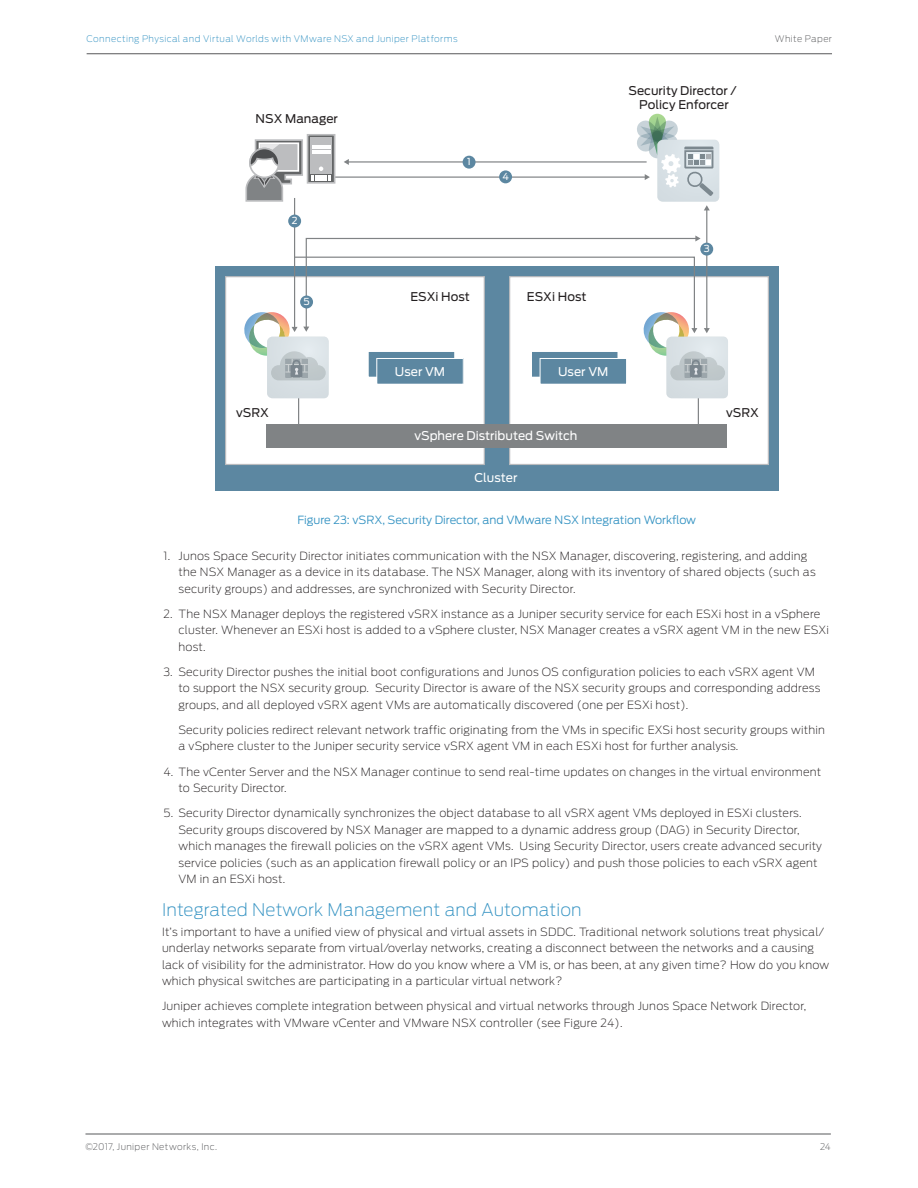
<style>
.page{position:relative;width:918px;height:1188px;background:#fff}
.page>*{position:absolute;margin:0;border:0;box-sizing:border-box;transform-origin:0 0}
.t1{font:200 17.25px "Antenna";letter-spacing:.01em;color:#3392c2}
.t2{font:12px/14.4px "Antenna";color:#231f20;text-align:center}
.t3{font:12px "Antenna";color:#fff}
.t4{font:200 11.25px/16.5px "Antenna";letter-spacing:.02em;color:#231f20}
.Figure_Caption{font:300 11.25px "Antenna";color:#3392c2}
.t5{font:9.6px "Antenna";color:#fff}
.t6{font:200 9px "Antenna";letter-spacing:.04em;color:#3392c2}
.t7{font:200 9px "Antenna";letter-spacing:.04em;color:#57585a}
</style>
<div class="page">
<hr style="left:87px;top:54px;width:745px;height:1px;background:#57585a">
<hr style="left:85px;top:1134px;width:746px;height:1px;background:#57585a">
<div style="left:215px;top:266px;width:563px;height:225px;background:#5c87a1"></div>
<hr style="left:330px;top:177px;width:316px;height:1px;background:#808385">
<div style="left:510px;top:277px;width:258px;height:187px;background:#fff"></div>
<div style="left:509px;top:276px;width:260px;height:189px;border:1px solid #babbbe"></div>
<svg style="left:310px;top:137px;width:22px;height:44px"></svg>
<div style="left:307px;top:134px;width:28px;height:50px;border:2px solid #bcbdbf"></div>
<div style="left:310px;top:138px;width:22px;height:36px;background:#bcbdbf"></div>
<hr style="left:312px;top:146px;width:18px;height:3px;background:#fff">
<hr style="left:312px;top:150px;width:18px;height:3px;background:#fff">
<svg style="left:312px;top:167px;width:18px;height:14px"></svg>
<svg style="left:245px;top:139px;width:58px;height:64px"></svg>
<div style="left:226px;top:277px;width:258px;height:187px;background:#fff"></div>
<div style="left:225px;top:276px;width:260px;height:189px;border:1px solid #babbbe"></div>
<div style="left:266px;top:424px;width:460px;height:23px;background:#808385"></div>
<hr style="left:294px;top:198px;width:1px;height:130px;background:#808385">
<hr style="left:706px;top:210px;width:1px;height:119px;background:#808385">
<svg style="left:636px;top:114px;width:83px;height:96px"></svg>
<hr style="left:298px;top:390px;width:1px;height:48px;background:#808385">
<hr style="left:698px;top:390px;width:1px;height:48px;background:#808385">
<hr style="left:348px;top:161px;width:299px;height:2px;background:#808385">
<svg style="left:344px;top:159px;width:5px;height:6px"></svg>
<svg style="left:244px;top:235px;width:484px;height:163px"></svg>
<div style="left:300px;top:296px;width:13px;height:12px;background:#5c87a1;border-radius:50%"></div>
<div style="left:288px;top:215px;width:13px;height:13px;background:#5c87a1;border-radius:50%"></div>
<div style="left:463px;top:156px;width:13px;height:13px;background:#5c87a1;border-radius:50%"></div>
<div style="left:499px;top:170px;width:13px;height:13px;background:#5c87a1;border-radius:50%"></div>
<div style="left:700px;top:243px;width:13px;height:13px;background:#5c87a1;border-radius:50%"></div>
<p class="t6" style="left:87px;top:34px;width:372px">Connecting Physical and Virtual Worlds with VMware NSX and Juniper Platforms</p>
<p class="t7" style="left:775px;top:34px;width:59px">White Paper</p>
<p class="t2" style="left:256px;top:111px;width:84px">NSX Manager</p>
<p class="t5" style="left:292px;top:215px;width:7px">2</p>
<p class="t5" style="left:303px;top:296px;width:8px">5</p>
<p class="t5" style="left:467px;top:156px;width:5px">1</p>
<p class="t2" style="left:410px;top:290px;width:61px">ESXi Host</p>
<p class="t3" style="left:395px;top:364px;width:52px">User VM</p>
<p class="t5" style="left:502px;top:171px;width:8px">4</p>
<p class="t2" style="left:527px;top:290px;width:61px">ESXi Host</p>
<p class="t2" style="left:629px;top:83px;width:110px">Security Director /<br>Policy Enforcer</p>
<p class="t5" style="left:704px;top:243px;width:7px">3</p>
<p class="t3" style="left:558px;top:364px;width:52px">User VM</p>
<p class="t2" style="left:236px;top:406px;width:34px">vSRX</p>
<p class="t2" style="left:726px;top:406px;width:34px">vSRX</p>
<p class="t3" style="left:414px;top:428px;width:165px">vSphere Distributed Switch</p>
<p class="t3" style="left:474px;top:470px;width:44px">Cluster</p>
<p class="Figure_Caption" style="left:297px;top:513px;width:400px">Figure 23: vSRX, Security Director, and VMware NSX Integration Workflow</p>
<p class="t4" style="left:178px;top:547px;width:639px;text-indent:-15px">1. Junos Space Security Director initiates communication with the NSX Manager, discovering, registering, and adding the NSX Manager as a device in its database. The NSX Manager, along with its inventory of shared objects (such as security groups) and addresses, are synchronized with Security Director.</p>
<p class="t4" style="left:178px;top:605px;width:652px;text-indent:-15px">2. The NSX Manager deploys the registered vSRX instance as a Juniper security service for each ESXi host in a vSphere cluster. Whenever an ESXi host is added to a vSphere cluster, NSX Manager creates a vSRX agent VM in the new ESXi host.</p>
<p class="t4" style="left:178px;top:664px;width:644px;text-indent:-15px">3. Security Director pushes the initial boot configurations and Junos OS configuration policies to each vSRX agent VM to support the NSX security group. Security Director is aware of the NSX security groups and corresponding address groups, and all deployed vSRX agent VMs are automatically discovered (one per ESXi host).</p>
<p class="t4" style="left:178px;top:722px;width:648px">Security policies redirect relevant network traffic originating from the VMs in specific EXSi host security groups within a vSphere cluster to the Juniper security service vSRX agent VM in each ESXi host for further analysis.</p>
<p class="t4" style="left:178px;top:763px;width:644px;text-indent:-15px">4. The vCenter Server and the NSX Manager continue to send real-time updates on changes in the virtual environment to Security Director.</p>
<p class="t4" style="left:178px;top:805px;width:645px;text-indent:-15px">5. Security Director dynamically synchronizes the object database to all vSRX agent VMs deployed in ESXi clusters.<br>Security groups discovered by NSX Manager are mapped to a dynamic address group (DAG) in Security Director, which manages the firewall policies on the vSRX agent VMs. Using Security Director, users create advanced security service policies (such as an application firewall policy or an IPS policy) and push those policies to each vSRX agent VM in an ESXi host.</p>
<h1 class="t1" style="left:162px;top:900px;width:421px">Integrated Network Management and Automation</h1>
<p class="t4" style="left:162px;top:924px;width:669px">It’s important to have a unified view of physical and virtual assets in SDDC. Traditional network solutions treat physical/ underlay networks separate from virtual/overlay networks, creating a disconnect between the networks and a causing lack of visibility for the administrator. How do you know where a VM is, or has been, at any given time? How do you know which physical switches are participating in a particular virtual network?</p>
<p class="t4" style="left:162px;top:998px;width:646px">Juniper achieves complete integration between physical and virtual networks through Junos Space Network Director, which integrates with VMware vCenter and VMware NSX controller (see Figure 24).</p>
<p class="t7" style="left:85px;top:1142px;width:133px">©2017, Juniper Networks, Inc.</p>
<p class="t7" style="left:820px;top:1142px;width:12px">24</p>
</div>
